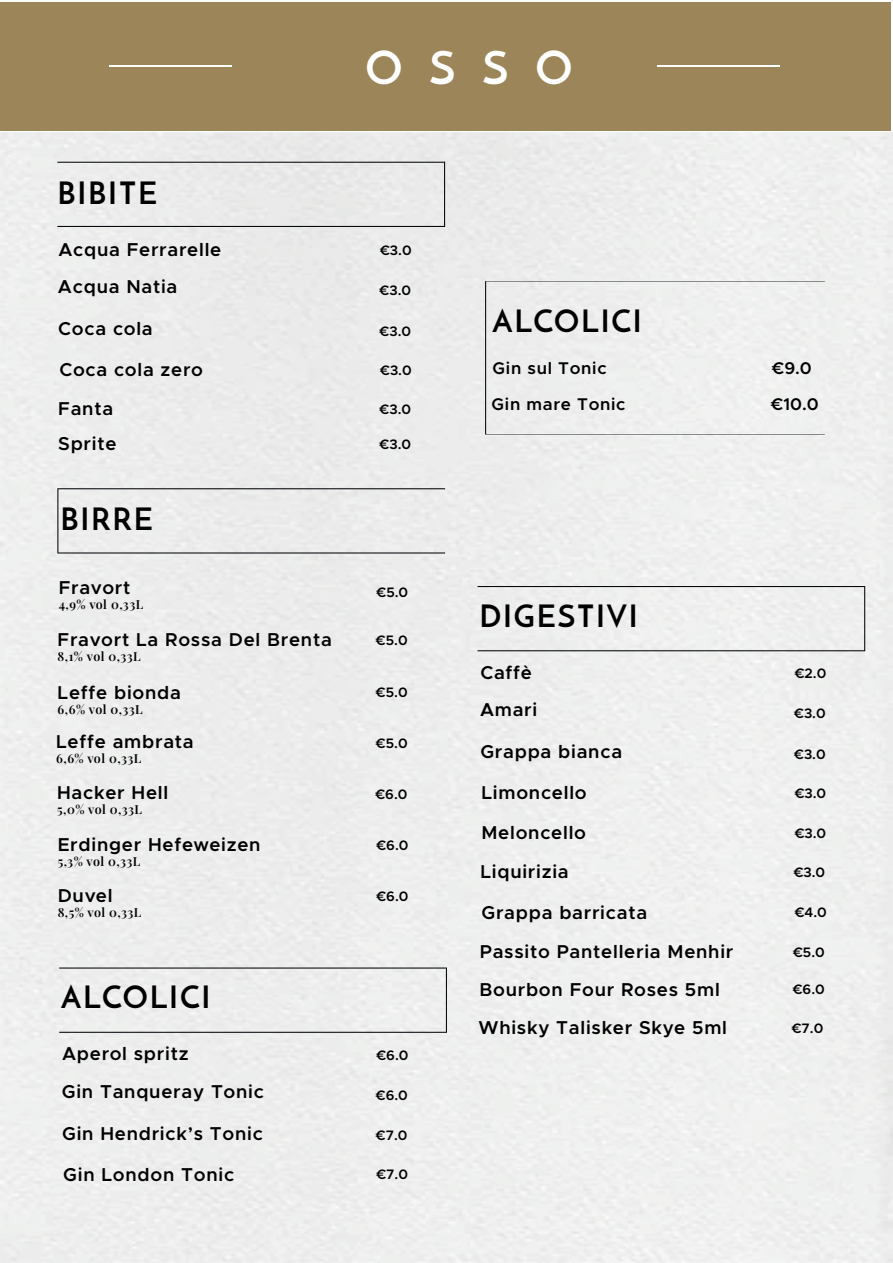
<style>
.page{position:relative;width:893px;height:1263px;background:#fff}
.page>*{position:absolute;margin:0;border:0;box-sizing:border-box;transform-origin:0 0}
.t1{font:700 45.3px "Josefin Sans";color:#fff}
.t2{font:700 30.6px "Josefin Sans";letter-spacing:.06em;color:#000001}
.t3{font:600 18.75px/39.2px "Metropolis";letter-spacing:.04em;color:#000001}
.t4{font:600 17.1px "Metropolis";letter-spacing:.04em;color:#000001}
.t5{font:600 13.8px "Metropolis";color:#000001}
.t6{font:12.45px "Playfair Display";letter-spacing:.035em;color:#000001}
</style>
<div class="page">
<div style="left:57px;top:162px;width:388px;height:65px;background:#eaeaea"></div>
<div style="left:485px;top:281px;width:340px;height:153px;background:#eeefee"></div>
<div style="left:0;top:2px;width:891px;height:128px;background:#9c8558"></div>
<hr style="left:658px;top:65px;width:122px;height:2px;background:#fff">
<hr style="left:109px;top:65px;width:123px;height:2px;background:#fff">
<div style="left:57px;top:488px;width:388px;height:65px;background:#ebeceb"></div>
<svg style="left:59px;top:967px;width:388px;height:66px"></svg>
<div style="left:477px;top:586px;width:388px;height:65px;background:#eee"></div>
<h2 class="t2" style="left:57px;top:174px;width:101px">BIBITE</h2>
<h1 class="t1" style="left:365px;top:39px;width:209px">OSSO</h1>
<p class="t3" style="left:58px;top:230px;width:164px">Acqua Ferrarelle</p>
<p class="t5" style="left:380px;top:242px;width:33px">€3.0</p>
<p class="t3" style="left:58px;top:267px;width:121px">Acqua Natia</p>
<p class="t5" style="left:380px;top:282px;width:33px">€3.0</p>
<p class="t3" style="left:58px;top:309px;width:96px">Coca cola</p>
<p class="t3" style="left:58px;top:350px;width:146px">Coca cola zero<br>Fanta</p>
<p class="t3" style="left:58px;top:424px;width:60px">Sprite</p>
<h2 class="t2" style="left:60px;top:500px;width:94px">BIRRE</h2>
<p class="t3" style="left:59px;top:568px;width:73px">Fravort</p>
<p class="t6" style="left:59px;top:595px;width:86px">4,9% vol 0,33L</p>
<p class="t3" style="left:58px;top:620px;width:276px">Fravort La Rossa Del Brenta</p>
<p class="t6" style="left:58px;top:647px;width:85px">8,1% vol 0,33L</p>
<p class="t3" style="left:58px;top:673px;width:125px">Leffe bionda</p>
<p class="t6" style="left:58px;top:699px;width:87px">6,6% vol 0,33L</p>
<p class="t3" style="left:56px;top:722px;width:139px">Leffe ambrata</p>
<p class="t6" style="left:56px;top:748px;width:87px">6,6% vol 0,33L</p>
<p class="t3" style="left:57px;top:773px;width:113px">Hacker Hell</p>
<p class="t6" style="left:57px;top:800px;width:86px">5,0% vol 0,33L</p>
<p class="t3" style="left:58px;top:825px;width:204px">Erdinger Hefeweizen</p>
<p class="t6" style="left:58px;top:851px;width:84px">5,3% vol 0,33L</p>
<p class="t3" style="left:58px;top:876px;width:56px">Duvel</p>
<p class="t6" style="left:58px;top:903px;width:85px">8,5% vol 0,33L</p>
<h2 class="t2" style="left:61px;top:978px;width:151px">ALCOLICI</h2>
<p class="t5" style="left:380px;top:322px;width:33px">€3.0</p>
<p class="t5" style="left:380px;top:361px;width:33px">€3.0</p>
<p class="t5" style="left:380px;top:401px;width:33px">€3.0</p>
<p class="t5" style="left:380px;top:436px;width:33px">€3.0</p>
<p class="t5" style="left:377px;top:584px;width:33px">€5.0</p>
<p class="t5" style="left:376px;top:631px;width:33px">€5.0</p>
<p class="t5" style="left:376px;top:684px;width:33px">€5.0</p>
<p class="t5" style="left:376px;top:735px;width:33px">€5.0</p>
<p class="t5" style="left:376px;top:785px;width:33px">€6.0</p>
<p class="t5" style="left:377px;top:837px;width:33px">€6.0</p>
<p class="t5" style="left:377px;top:888px;width:33px">€6.0</p>
<p class="t3" style="left:62px;top:1034px;width:128px">Aperol spritz</p>
<p class="t5" style="left:377px;top:1046px;width:33px">€6.0</p>
<p class="t3" style="left:62px;top:1072px;width:204px">Gin Tanqueray Tonic</p>
<p class="t5" style="left:376px;top:1086px;width:33px">€6.0</p>
<p class="t3" style="left:62px;top:1114px;width:202px">Gin Hendrick’s Tonic</p>
<p class="t3" style="left:63px;top:1154px;width:173px">Gin London Tonic</p>
<p class="t5" style="left:376px;top:1126px;width:33px">€7.0</p>
<p class="t5" style="left:377px;top:1165px;width:33px">€7.0</p>
<h2 class="t2" style="left:493px;top:302px;width:151px">ALCOLICI</h2>
<p class="t4" style="left:493px;top:357px;width:116px">Gin sul Tonic</p>
<p class="t4" style="left:773px;top:357px;width:41px">€9.0</p>
<p class="t4" style="left:492px;top:393px;width:135px">Gin mare Tonic</p>
<p class="t4" style="left:772px;top:393px;width:49px">€10.0</p>
<h2 class="t2" style="left:479px;top:597px;width:160px">DIGESTIVI</h2>
<p class="t3" style="left:480px;top:652px;width:53px">Caffè</p>
<p class="t5" style="left:795px;top:665px;width:33px">€2.0</p>
<p class="t3" style="left:480px;top:690px;width:59px">Amari</p>
<p class="t5" style="left:794px;top:705px;width:33px">€3.0</p>
<p class="t3" style="left:480px;top:732px;width:143px">Grappa bianca</p>
<p class="t3" style="left:481px;top:773px;width:107px">Limoncello</p>
<p class="t5" style="left:794px;top:745px;width:33px">€3.0</p>
<p class="t5" style="left:795px;top:784px;width:33px">€3.0</p>
<p class="t3" style="left:481px;top:813px;width:106px">Meloncello</p>
<p class="t5" style="left:795px;top:824px;width:33px">€3.0</p>
<p class="t3" style="left:480px;top:852px;width:90px">Liquirizia</p>
<p class="t5" style="left:794px;top:863px;width:33px">€3.0</p>
<p class="t3" style="left:481px;top:893px;width:167px">Grappa barricata</p>
<p class="t5" style="left:795px;top:904px;width:33px">€4.0</p>
<p class="t3" style="left:480px;top:932px;width:255px">Passito Pantelleria Menhir</p>
<p class="t5" style="left:793px;top:943px;width:33px">€5.0</p>
<p class="t3" style="left:479px;top:969px;width:242px">Bourbon Four Roses 5ml</p>
<p class="t5" style="left:793px;top:981px;width:33px">€6.0</p>
<p class="t3" style="left:478px;top:1008px;width:250px">Whisky Talisker Skye 5ml</p>
<p class="t5" style="left:792px;top:1019px;width:33px">€7.0</p>
</div>
